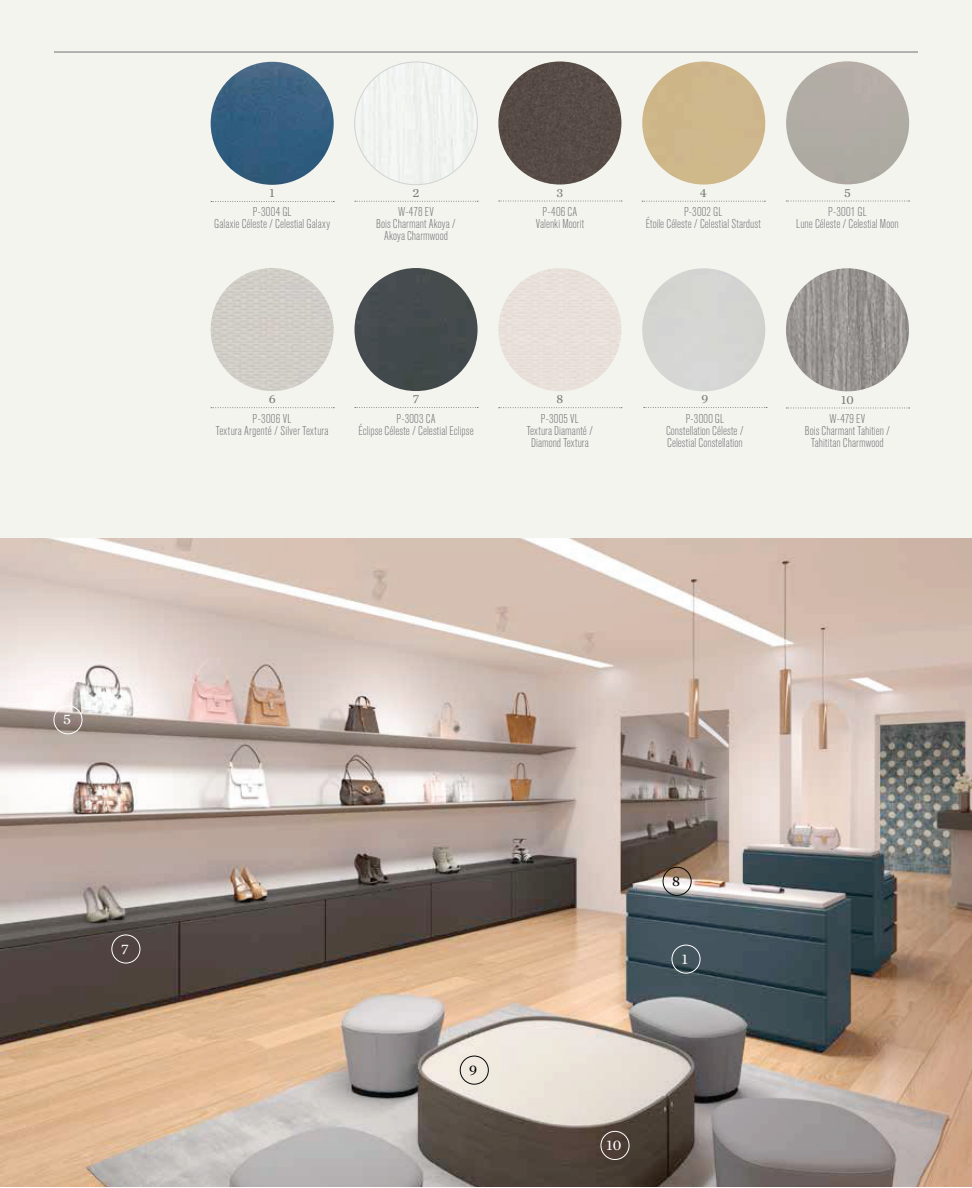
<style>
.page{position:relative;width:972px;height:1188px;background:#fff}
.page>*{position:absolute;margin:0;border:0;box-sizing:border-box;transform-origin:0 0}
.t1{font:15px "Chronicle Text G1";color:#fff}
.t2{font:15px "Chronicle Text G1";color:#040503}
.t3{font:300 condensed 12.75px/12px "Akzidenz Grotesk BQ";letter-spacing:.01em;color:#777879;text-align:center}
.t4{font:12.75px "Chronicle Text G1";color:#777879}
</style>
<div class="page">
<div style="left:0;top:0;width:972px;height:1186px;background:#f4f4ef"></div>
<img style="left:0;top:538px;width:972px;height:648px">
<div style="left:460px;top:1056px;width:29px;height:29px;border:1px solid #040503;border-radius:50%"></div>
<div style="left:601px;top:1131px;width:28px;height:29px;border:1px solid #fff;border-radius:50%"></div>
<div style="left:672px;top:945px;width:28px;height:29px;border:1px solid #fff;border-radius:50%"></div>
<div style="left:663px;top:867px;width:28px;height:29px;border:1px solid #040503;border-radius:50%"></div>
<div style="left:54px;top:705px;width:28px;height:29px;border:1px solid #fff;border-radius:50%"></div>
<div style="left:112px;top:935px;width:28px;height:28px;border:1px solid #fff;border-radius:50%"></div>
<hr style="left:54px;top:51px;width:864px;height:2px;background:#777879">
<svg style="left:211px;top:407px;width:123px;height:1px"></svg>
<svg style="left:355px;top:201px;width:123px;height:1px"></svg>
<svg style="left:211px;top:201px;width:123px;height:1px"></svg>
<svg style="left:642px;top:201px;width:123px;height:1px"></svg>
<svg style="left:355px;top:407px;width:123px;height:1px"></svg>
<svg style="left:499px;top:201px;width:123px;height:1px"></svg>
<svg style="left:499px;top:407px;width:123px;height:1px"></svg>
<svg style="left:644px;top:407px;width:123px;height:1px"></svg>
<svg style="left:786px;top:201px;width:124px;height:1px"></svg>
<img style="left:355px;top:62px;width:122px;height:123px;border-radius:61px">
<img style="left:211px;top:62px;width:123px;height:123px;border-radius:62px">
<div style="left:642px;top:61px;width:123px;height:124px;background:#cfb78a;border-radius:62px"></div>
<div style="left:786px;top:61px;width:123px;height:123px;background:#b1aba4;border-radius:62px"></div>
<img style="left:211px;top:268px;width:123px;height:123px;border-radius:62px">
<div style="left:355px;top:268px;width:123px;height:123px;background:#454b4c;border-radius:62px"></div>
<img style="left:498px;top:61px;width:123px;height:124px;border-radius:62px">
<svg style="left:786px;top:408px;width:124px;height:1px"></svg>
<img style="left:786px;top:268px;width:123px;height:123px;border-radius:62px">
<p class="t4" style="left:557px;top:183px;width:8px">3</p>
<p class="t4" style="left:270px;top:183px;width:7px">1</p>
<p class="t4" style="left:413px;top:183px;width:8px">2</p>
<p class="t4" style="left:700px;top:183px;width:8px">4</p>
<p class="t4" style="left:844px;top:183px;width:8px">5</p>
<p class="t3" style="left:536px;top:206px;width:50px">P-406 CA<br>Valenki Moorit</p>
<p class="t3" style="left:376px;top:206px;width:81px">W-478 EV<br>Bois Charmant Akoya /<br>Akoya Charmwood</p>
<p class="t3" style="left:214px;top:206px;width:117px">P-3004 GL<br>Galaxie Céleste / Celestial Galaxy</p>
<p class="t3" style="left:646px;top:206px;width:116px">P-3002 GL<br>Étoile Céleste / Celestial Stardust</p>
<p class="t3" style="left:796px;top:206px;width:104px">P-3001 GL<br>Lune Céleste / Celestial Moon</p>
<p class="t4" style="left:269px;top:390px;width:8px">6</p>
<p class="t3" style="left:216px;top:413px;width:114px">P-3006 VL<br>Textura Argenté / Silver Textura</p>
<p class="t4" style="left:413px;top:389px;width:8px">7</p>
<p class="t3" style="left:358px;top:413px;width:117px">P-3003 CA<br>Éclipse Céleste / Celestial Eclipse</p>
<p class="t4" style="left:557px;top:390px;width:8px">8</p>
<p class="t4" style="left:701px;top:389px;width:8px">9</p>
<p class="t3" style="left:527px;top:413px;width:68px">P-3005 VL<br>Textura Diamanté /<br>Diamond Textura</p>
<p class="t3" style="left:666px;top:413px;width:79px">P-3000 GL<br>Constellation Céleste /<br>Celestial Constellation</p>
<p class="t4" style="left:841px;top:390px;width:14px">10</p>
<p class="t3" style="left:805px;top:413px;width:87px">W-479 EV<br>Bois Charmant Tahitien /<br>Tahititan Charmwood</p>
<p class="t1" style="left:63px;top:708px;width:9px">5</p>
<p class="t1" style="left:121px;top:937px;width:9px">7</p>
<p class="t2" style="left:469px;top:1058px;width:10px">9</p>
<p class="t2" style="left:672px;top:869px;width:9px">8</p>
<p class="t1" style="left:682px;top:947px;width:8px">1</p>
<p class="t1" style="left:607px;top:1134px;width:16px">10</p>
</div>
